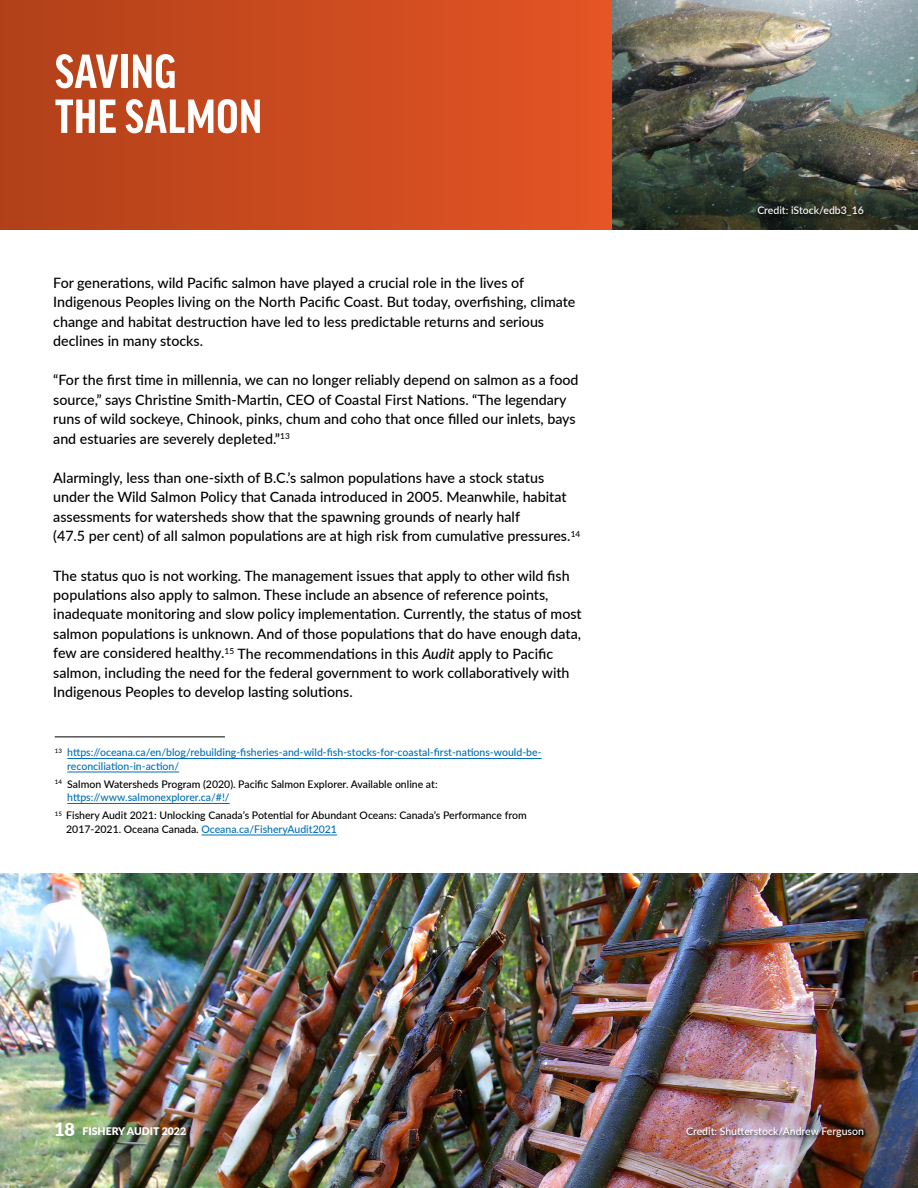
<style>
.page{position:relative;width:918px;height:1188px;background:#fff}
.page>*{position:absolute;margin:0;border:0;box-sizing:border-box;transform-origin:0 0}
.t1{font:700 condensed 51px/45px "Good Headline Pro";letter-spacing:.01em;color:#fff}
.t2{font:500 14.25px/19.5px "Lato";color:#000}
.t3{font:500 10.5px/13.5px "Lato";color:#000}
.t4{font:500 10.5px/13.5px "Lato";color:#0070b9}
.t5{font:500 10.5px "Lato";color:#fff}
.t6{font:900 10.5px "Lato";color:#fff}
.s1{font-style:italic}
.s2{color:#0070b9}
.s3{font-size:18px}
</style>
<div class="page">
<img style="left:0;top:873px;width:917px;height:315px">
<img style="left:612px;top:0;width:305px;height:229px">
<div style="left:0;top:0;width:612px;height:229px;background:linear-gradient(to right,#b14019,#e55425)"></div>
<svg style="left:917px;top:0;width:1px;height:229px"></svg>
<hr style="left:917px;top:873px;width:1px;height:315px;background:#d3ebe1">
<hr style="left:67px;top:758px;width:475px;height:1px;background:#0070b9">
<hr style="left:67px;top:772px;width:112px;height:1px;background:#0070b9">
<hr style="left:67px;top:803px;width:163px;height:1px;background:#0070b9">
<hr style="left:201px;top:835px;width:136px;height:1px;background:#0070b9">
<hr style="left:55px;top:736px;width:170px;height:1px;background:#000">
<div style="left:757px;top:206px;width:112px;height:16px;background:#000;opacity:.82"></div>
<div style="left:685px;top:1126px;width:184px;height:16px;background:#000;opacity:.82"></div>
<h1 class="t1" style="left:55px;top:50px;width:209px">SAVING<br>THE SALMON</h1>
<p class="t2" style="left:53px;top:272px;width:524px">For generations, wild Pacific salmon have played a crucial role in the lives of Indigenous Peoples living on the North Pacific Coast. But today, overfishing, climate change and habitat destruction have led to less predictable returns and serious declines in many stocks.</p>
<p class="t2" style="left:53px;top:370px;width:527px">“For the first time in millennia, we can no longer reliably depend on salmon as a food source,” says Christine Smith-Martin, CEO of Coastal First Nations. “The legendary runs of wild sockeye, Chinook, pinks, chum and coho that once filled our inlets, bays and estuaries are severely depleted.”<sup>13</sup></p>
<p class="t2" style="left:53px;top:467px;width:529px">Alarmingly, less than one-sixth of B.C.’s salmon populations have a stock status under the Wild Salmon Policy that Canada introduced in 2005. Meanwhile, habitat assessments for watersheds show that the spawning grounds of nearly half<br>(47.5 per cent) of all salmon populations are at high risk from cumulative pressures.<sup>14</sup></p>
<p class="t2" style="left:53px;top:565px;width:530px">The status quo is not working. The management issues that apply to other wild fish populations also apply to salmon. These include an absence of reference points, inadequate monitoring and slow policy implementation. Currently, the status of most salmon populations is unknown. And of those populations that do have enough data, few are considered healthy.<sup>15</sup> The recommendations in this <span class="s1">Audit</span> apply to Pacific salmon, including the need for the federal government to work collaboratively with Indigenous Peoples to develop lasting solutions.</p>
<p class="t4" style="left:67px;top:745px;width:476px;text-indent:-12px"><sup>13</sup> https://oceana.ca/en/blog/rebuilding-fisheries-and-wild-fish-stocks-for-coastal-first-nations-would-be&shy;reconciliation-in-action/</p>
<p class="t3" style="left:67px;top:777px;width:372px;text-indent:-12px"><sup>14</sup> Salmon Watersheds Program (2020). Pacific Salmon Explorer. Available online at: <span class="s2">https://www.salmonexplorer.ca/#!/</span></p>
<p class="t3" style="left:66px;top:808px;width:462px;text-indent:-11px"><sup>15</sup> Fishery Audit 2021: Unlocking Canada’s Potential for Abundant Oceans: Canada’s Performance from<br>2017-2021. Oceana Canada. <span class="s2">Oceana.ca/FisheryAudit2021</span></p>
<p class="t5" style="left:757px;top:203px;width:108px">Credit: iStock/edb3_16</p>
<p class="t6" style="left:54px;top:1123px;width:134px"><span class="s3">18</span> FISHERY AUDIT 2022</p>
<p class="t5" style="left:686px;top:1123px;width:179px">Credit: Shutterstock/Andrew Ferguson</p>
</div>
